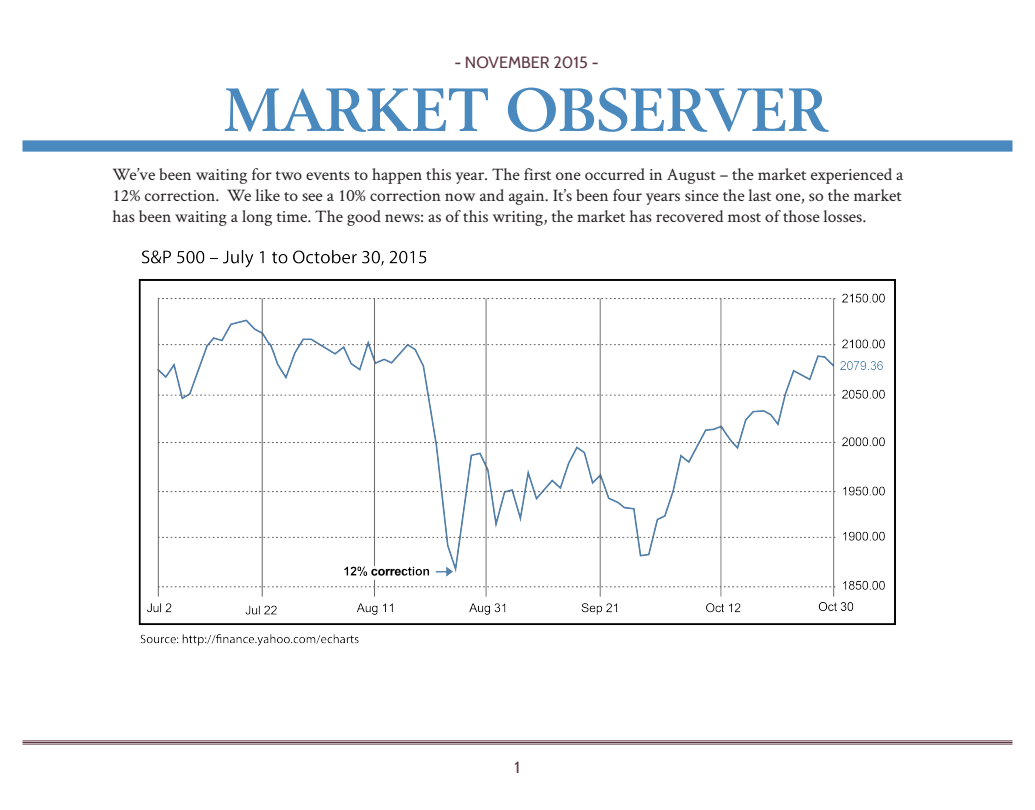
<style>
.page{position:relative;width:1035px;height:810px;background:#fff}
.page>*{position:absolute;margin:0;border:0;box-sizing:border-box;transform-origin:0 0}
.t1{font:700 60px "Berling LT Std";color:#4a89be}
.Body{font:17.5px/21.2px "Crimson Text";color:#231f20;text-align:justify}
.t2{font:16.25px "Cabin";color:#5e3744}
</style>
<div class="page">
<hr style="left:22px;top:741px;width:990px;height:1px;background:#5e3744">
<hr style="left:22px;top:742px;width:990px;height:1px;background:#5e3744">
<hr style="left:22px;top:744px;width:990px;height:1px;background:#5e3744">
<div style="left:22px;top:140px;width:990px;height:12px;background:#4a89be"></div>
<img style="left:138px;top:250px;width:758px;height:396px">
<p class="t2" style="left:454px;top:53px;width:146px">- NOVEMBER 2015 -</p>
<h1 class="t1" style="left:224px;top:75px;width:606px">MARKET OBSERVER</h1>
<p class="Body" style="left:112px;top:163px;width:792px">We’ve been waiting for two events to happen this year. The first one occurred in August – the market experienced a 12% correction. We like to see a 10% correction now and again. It’s been four years since the last one, so the market has been waiting a long time. The good news: as of this writing, the market has recovered most of those losses.</p>
<p class="t2" style="left:515px;top:757px;width:7px">1</p>
</div>
